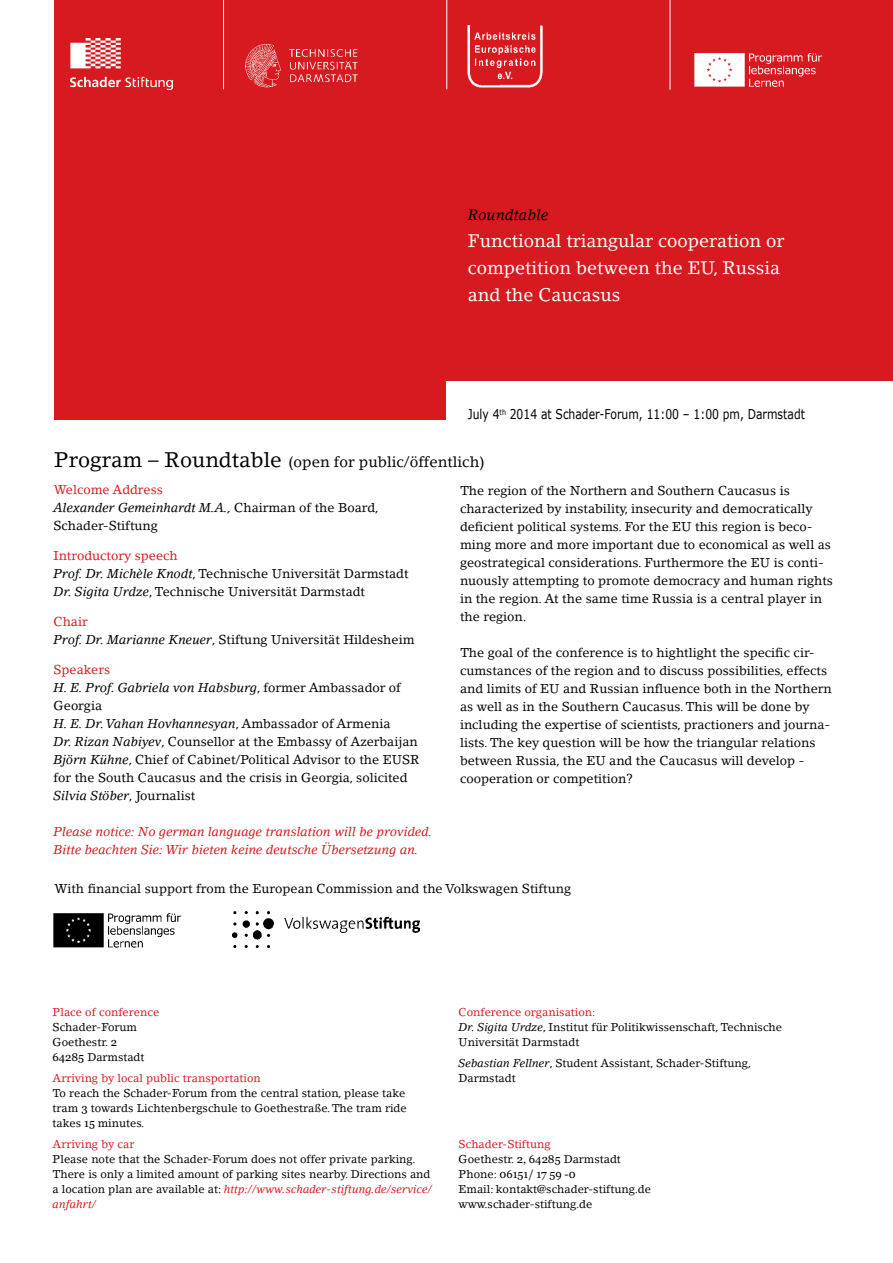
<style>
.page{position:relative;width:893px;height:1263px;background:#fff}
.page>*{position:absolute;margin:0;border:0;box-sizing:border-box;transform-origin:0 0}
.t1{font:18px/27px "Lino Letter Std";color:#fff}
.t2{font:15px "Lino Letter Std";color:#000}
.t3{font:italic 15px "Lino Letter Std";letter-spacing:.01em;color:#000}
.t4{font:13.5px "Verdana";color:#000;scale:.8 1}
.t5{font:12.75px/18px "Lino Letter Std";color:#000}
.t6{font:italic 12.75px/18px "Lino Letter Std";color:#d71920}
.t7{font:11.25px/15px "Lino Letter Std";color:#000}
.t8{font:11.25px "Lino Letter Std";color:#d71920}
.t9{font:11.25px "Georgia";color:#000}
.s1{font-size:21px}
.s2{color:#d71920}
.s3{font-style:italic}
.s4{font-family:"Georgia"}
.s5{font-style:italic;color:#d71920}
.s6{font-family:"Lino Letter Std"}
</style>
<div class="page">
<div style="left:54px;top:0;width:839px;height:420px;background:#d71920"></div>
<div style="left:446px;top:382px;width:447px;height:38px;background:#fff"></div>
<hr style="left:446px;top:0;width:1px;height:89px;background:#fff">
<hr style="left:223px;top:0;width:1px;height:89px;background:#fff">
<img style="left:71px;top:39px;width:102px;height:51px">
<img style="left:245px;top:44px;width:113px;height:44px">
<img style="left:53px;top:913px;width:129px;height:35px">
<img style="left:232px;top:911px;width:187px;height:36px">
<hr style="left:670px;top:0;width:1px;height:90px;background:#fff">
<img style="left:467px;top:25px;width:76px;height:63px">
<img style="left:694px;top:53px;width:129px;height:34px">
<p class="t3" style="left:468px;top:206px;width:82px">Roundtable</p>
<h1 class="t1" style="left:468px;top:227px;width:318px">Functional triangular cooperation or competition between the EU, Russia and the Caucasus</h1>
<p class="t4" style="left:468px;top:405px;width:423px">July 4<sup>th</sup> 2014 at Schader-Forum, 11:00 – 1:00 pm, Darmstadt</p>
<p class="t2" style="left:54px;top:452px;width:433px"><span class="s1">Program – Roundtable</span> (open for public/öffentlich)</p>
<p class="t5" style="left:54px;top:480px;width:327px"><span class="s2">Welcome Address<br></span><span class="s3">Alexander Gemeinhardt M.A.,</span> Chairman of the Board,<br>Schader-Stiftung</p>
<p class="t5" style="left:54px;top:546px;width:357px"><span class="s2">Introductory speech<br></span><span class="s3">Prof. Dr. Michèle Knodt</span>, Technische Universität Darmstadt<br><span class="s3">Dr. Sigita Urdze</span>, Technische Universität Darmstadt</p>
<p class="t5" style="left:54px;top:612px;width:362px"><span class="s2">Chair<br></span><span class="s3">Prof. Dr. Marianne Kneuer</span>, Stiftung Universität Hildesheim</p>
<p class="t5" style="left:54px;top:660px;width:368px"><span class="s2">Speakers<br></span><span class="s3">H. E. Prof. Gabriela von Habsburg</span>, former Ambassador of Georgia<br><span class="s3">H. E. Dr. Vahan Hovhannesyan</span>, Ambassador of Armenia<br><span class="s3">Dr. Rizan Nabiyev</span>, Counsellor at the Embassy of Azerbaijan <span class="s3">Björn Kühne</span>, Chief of Cabinet/Political Advisor to the EUSR for the South Caucasus and the crisis in Georgia, solicited <span class="s3">Silvia Stöber</span>, Journalist</p>
<p class="t6" style="left:54px;top:822px;width:380px">Please notice: No german language translation will be provided.<br>Bitte beachten Sie: Wir bieten keine deutsche Übersetzung an.</p>
<p class="t5" style="left:460px;top:481px;width:374px">The region of the Northern and Southern Caucasus is characterized by instability, insecurity and democratically deficient political systems. For the EU this region is beco&shy;ming more and more important due to economical as well as geostrategical considerations. Furthermore the EU is conti&shy;nuously attempting to promote democracy and human rights in the region. At the same time Russia is a central player in the region.</p>
<p class="t5" style="left:460px;top:643px;width:373px">The goal of the conference is to hightlight the specific cir&shy;cumstances of the region and to discuss possibilities, effects and limits of EU and Russian influence both in the Northern as well as in the Southern Caucasus. This will be done by including the expertise of scientists, practioners and journa&shy;lists. The key question will be how the triangular relations between Russia, the EU and the Caucasus will develop - cooperation or competition?</p>
<p class="t5" style="left:54px;top:879px;width:519px">With financial support from the European Commission and the Volkswagen Stiftung</p>
<p class="t8" style="left:53px;top:1005px;width:108px">Place of conference</p>
<p class="t7" style="left:53px;top:1019px;width:93px">Schader-Forum<br>Goethestr. <span class="s4">2<br>64285</span> Darmstadt</p>
<p class="t8" style="left:53px;top:1071px;width:210px">Arriving by local public transportation</p>
<p class="t7" style="left:53px;top:1085px;width:356px">To reach the Schader-Forum from the central station, please take tram <span class="s4">3</span> towards Lichtenbergschule to Goethestraße. The tram ride takes <span class="s4">15</span> minutes.</p>
<p class="t8" style="left:53px;top:1137px;width:83px">Arriving by car</p>
<p class="t7" style="left:53px;top:1151px;width:381px">Please note that the Schader-Forum does not offer private parking.<br>There is only a limited amount of parking sites nearby. Directions and a location plan are available at: <span class="s5">http://www.schader-stiftung.de/service/ anfahrt/</span></p>
<p class="t7" style="left:459px;top:1004px;width:325px"><span class="s2">Conference organisation:<br></span><span class="s3">Dr. Sigita Urdze</span>, Institut für Politikwissenschaft, Technische<br>Universität Darmstadt</p>
<p class="t7" style="left:459px;top:1055px;width:294px"><span class="s3">Sebastian Fellner</span>, Student Assistant, Schader-Stiftung,<br>Darmstadt</p>
<p class="t7" style="left:459px;top:1136px;width:164px"><span class="s2">Schader-Stiftung<br></span>Goethestr. <span class="s4">2, 64285</span> Darmstadt</p>
<p class="t9" style="left:459px;top:1167px;width:119px"><span class="s6">Phone:</span> 06151/ 17 59 -0</p>
<p class="t7" style="left:459px;top:1181px;width:194px">Email: kontakt@schader-stiftung.de www.schader-stiftung.de</p>
</div>
